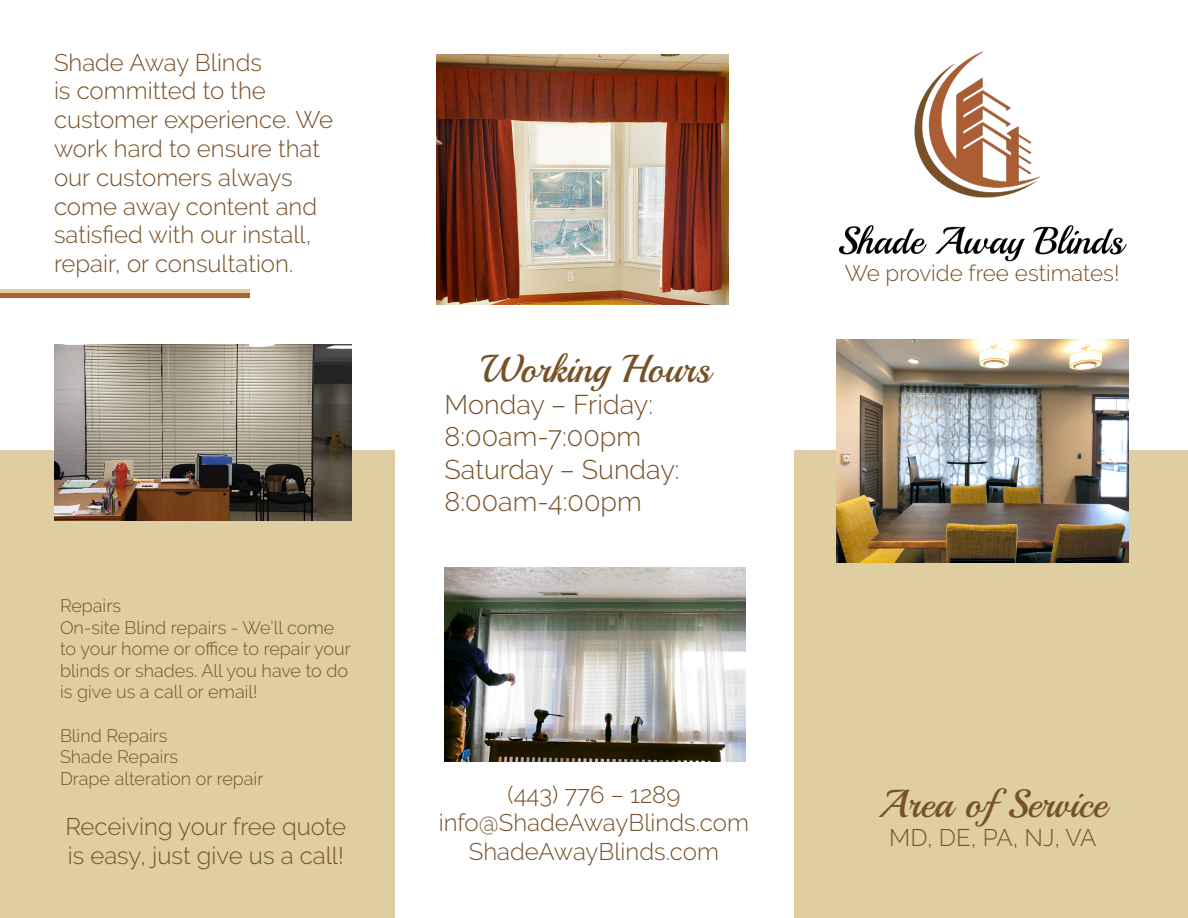
<style>
.page{position:relative;width:1188px;height:918px;background:#fff}
.page>*{position:absolute;margin:0;border:0;box-sizing:border-box;transform-origin:0 0}
.Headings{font:39px "Playball";color:#775127}
.t1{font:300 27px/32.4px "Raleway";color:#775127}
.Paragraph_Style_1{font:300 24px/28.8px "Raleway";color:#775127}
.Headings-2{font:300 24px "Raleway";color:#775127}
.Paragraph_Style_1-2{font:300 22.5px "Raleway";color:#775127}
.Small_Body{font:300 18px/21.6px "Raleway";color:#775127}
</style>
<div class="page">
<div style="left:0;top:289px;width:249px;height:5px;background:#decea2"></div>
<hr style="left:0;top:294px;width:249px;height:4px;background:#ac6034">
<div style="left:795px;top:450px;width:393px;height:468px;background:#decea2"></div>
<div style="left:0;top:450px;width:394px;height:468px;background:#decea2"></div>
<img style="left:838px;top:51px;width:289px;height:211px">
<img style="left:445px;top:568px;width:300px;height:194px">
<img style="left:54px;top:344px;width:298px;height:176px">
<img style="left:836px;top:339px;width:293px;height:224px">
<img style="left:436px;top:54px;width:293px;height:251px">
<p class="Paragraph_Style_1" style="left:54px;top:48px;width:281px">Shade Away Blinds<br>is committed to the customer experience. We work hard to ensure that our customers always come away content and satisfied with our install, repair, or consultation.</p>
<p class="Small_Body" style="left:60px;top:595px;width:63px">Repairs</p>
<p class="Small_Body" style="left:60px;top:616px;width:292px">On-site Blind repairs - We’ll come to your home or office to repair your blinds or shades. All you have to do is give us a call or email!</p>
<p class="Small_Body" style="left:60px;top:724px;width:109px">Blind Repairs</p>
<p class="Small_Body" style="left:60px;top:746px;width:120px">Shade Repairs</p>
<p class="Small_Body" style="left:60px;top:768px;width:205px">Drape alteration or repair</p>
<p class="Paragraph_Style_1" style="left:65px;top:812px;width:282px">Receiving your free quote is easy, just give us a call!</p>
<p class="Headings" style="left:481px;top:344px;width:231px">Working Hours</p>
<p class="t1" style="left:445px;top:388px;width:210px">Monday – Friday:<br>8:00am-7:00pm</p>
<p class="t1" style="left:445px;top:453px;width:237px">Saturday – Sunday:<br>8:00am-4:00pm</p>
<p class="Paragraph_Style_1" style="left:508px;top:780px;width:174px">(443) 776 – 1289</p>
<p class="Paragraph_Style_1" style="left:439px;top:808px;width:312px">info@ShadeAwayBlinds.com</p>
<p class="Paragraph_Style_1" style="left:469px;top:837px;width:252px">ShadeAwayBlinds.com</p>
<p class="Paragraph_Style_1-2" style="left:845px;top:259px;width:276px">We provide free estimates!</p>
<p class="Headings" style="left:878px;top:780px;width:230px">Area of Service</p>
<p class="Headings-2" style="left:889px;top:823px;width:209px">MD, DE, PA, NJ, VA</p>
</div>
